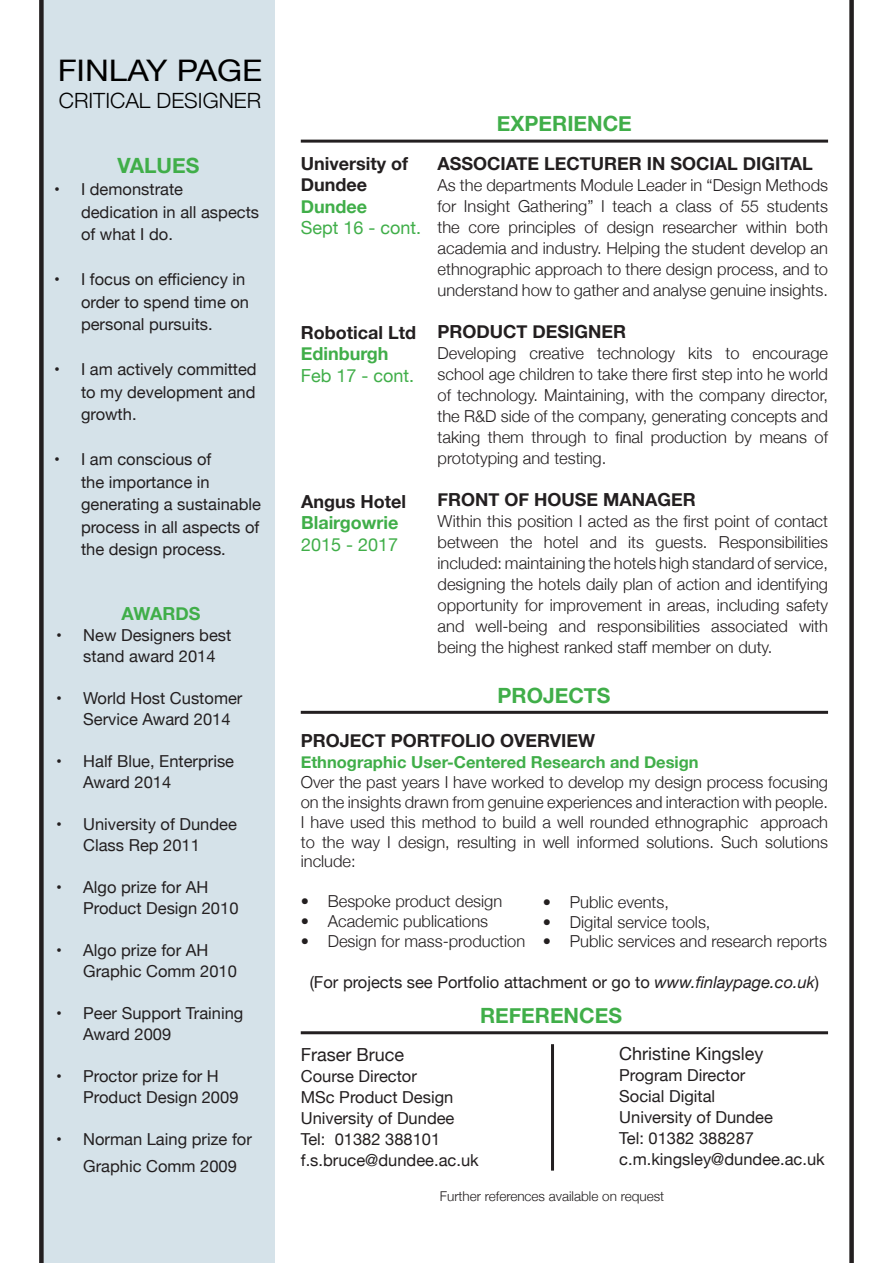
<style>
.page{position:relative;width:893px;height:1263px;background:#fff}
.page>*{position:absolute;margin:0;border:0;box-sizing:border-box;transform-origin:0 0}
.t1{font:29.7px "Helvetica Neue";color:#000;scale:1.11 1}
.t2{font:700 21px "Helvetica Neue";color:#40ae49}
.t3{font:300 21px "Helvetica Neue";color:#000}
.t4{font:700 18px/21.6px "Helvetica Neue";color:#231f20}
.t5{font:700 18px "Helvetica Neue";color:#40ae49}
.t6{font:18px "Helvetica Neue";color:#40ae49}
.t7{font:18px "Helvetica Neue";color:#231f20}
.t8{font:300 16.5px/21px "Helvetica Neue";color:#231f20;text-align:justify}
.t9{font:16.5px/22.5px "Helvetica Neue";color:#231f20}
.t10{font:700 16.5px "Helvetica Neue";color:#40ae49}
.t11{font:300 13.5px "Helvetica Neue";color:#231f20}
.s1{font-style:italic}
</style>
<div class="page">
<div style="left:42px;top:0;width:232px;height:1263px;background:#d5e2e9"></div>
<div style="left:39px;top:0;width:5px;height:1263px;background:#231f20"></div>
<div style="left:849px;top:0;width:5px;height:1263px;background:#231f20"></div>
<hr style="left:301px;top:140px;width:527px;height:3px;background:#231f20">
<hr style="left:301px;top:711px;width:527px;height:3px;background:#231f20">
<hr style="left:301px;top:1031px;width:527px;height:3px;background:#231f20">
<hr style="left:551px;top:1044px;width:3px;height:126px;background:#231f20">
<p class="t1" style="left:58px;top:49px;width:186px">FINLAY PAGE</p>
<p class="t3" style="left:59px;top:84px;width:204px">CRITICAL DESIGNER</p>
<p class="t2" style="left:117px;top:149px;width:83px">VALUES</p>
<p class="t9" style="left:81px;top:179px;width:180px;text-indent:-27px">• I demonstrate dedication in all aspects of what I do.</p>
<p class="t9" style="left:81px;top:269px;width:170px;text-indent:-27px">• I focus on efficiency in order to spend time on personal pursuits.</p>
<p class="t9" style="left:81px;top:359px;width:177px;text-align:justify;text-indent:-27px">• I am actively committed to my development and growth.</p>
<p class="t9" style="left:81px;top:449px;width:181px;text-indent:-27px">• I am conscious of<br>the importance in generating a sustainable process in all aspects of the design process.</p>
<p class="t5" style="left:122px;top:599px;width:80px">AWARDS</p>
<p class="t9" style="left:83px;top:625px;width:150px;line-height:21px;text-indent:-27px">• New Designers best stand award 2014</p>
<p class="t9" style="left:83px;top:688px;width:161px;line-height:21px;text-indent:-27px">• World Host Customer<br>Service Award 2014</p>
<p class="t9" style="left:83px;top:751px;width:152px;line-height:21px;text-indent:-27px">• Half Blue, Enterprise<br>Award 2014</p>
<p class="t9" style="left:83px;top:814px;width:155px;line-height:21px;text-indent:-27px">• University of Dundee<br>Class Rep 2011</p>
<p class="t9" style="left:83px;top:877px;width:157px;line-height:21px;text-indent:-27px">• Algo prize for AH<br>Product Design 2010</p>
<p class="t9" style="left:83px;top:940px;width:155px;line-height:21px;text-indent:-27px">• Algo prize for AH<br>Graphic Comm 2010</p>
<p class="t9" style="left:83px;top:1003px;width:162px;line-height:21px;text-indent:-27px">• Peer Support Training<br>Award 2009</p>
<p class="t9" style="left:83px;top:1066px;width:157px;line-height:21px;text-indent:-27px">• Proctor prize for H<br>Product Design 2009</p>
<p class="t9" style="left:83px;top:1126px;width:170px;line-height:27px;text-indent:-27px">• Norman Laing prize for<br>Graphic Comm 2009</p>
<p class="t4" style="left:301px;top:153px;width:109px">University of<br>Dundee</p>
<p class="t5" style="left:301px;top:192px;width:68px">Dundee</p>
<p class="t6" style="left:301px;top:215px;width:122px">Sept 16 - cont.</p>
<p class="t4" style="left:301px;top:322px;width:117px">Robotical Ltd</p>
<p class="t5" style="left:301px;top:340px;width:89px">Edinburgh</p>
<p class="t6" style="left:301px;top:362px;width:115px">Feb 17 - cont.</p>
<p class="t4" style="left:301px;top:491px;width:106px">Angus Hotel</p>
<p class="t5" style="left:301px;top:509px;width:99px">Blairgowrie</p>
<p class="t6" style="left:301px;top:532px;width:99px">2015 - 2017</p>
<p class="t2" style="left:497px;top:107px;width:136px">EXPERIENCE</p>
<p class="t4" style="left:438px;top:153px;width:377px">ASSOCIATE LECTURER IN SOCIAL DIGITAL</p>
<p class="t8" style="left:438px;top:173px;width:392px">As the departments Module Leader in “Design Methods for Insight Gathering” I teach a class of 55 students the core principles of design researcher within both academia and industry. Helping the student develop an ethnographic approach to there design process, and to understand how to gather and analyse genuine insights.</p>
<p class="t4" style="left:438px;top:321px;width:190px">PRODUCT DESIGNER</p>
<p class="t8" style="left:438px;top:341px;width:392px">Developing creative technology kits to encourage school age children to take there first step into he world of technology. Maintaining, with the company director, the R&amp;D side of the company, generating concepts and taking them through to final production by means of prototyping and testing.</p>
<p class="t4" style="left:438px;top:489px;width:260px">FRONT OF HOUSE MANAGER</p>
<p class="t8" style="left:438px;top:509px;width:392px">Within this position I acted as the first point of contact between the hotel and its guests. Responsibilities included: maintaining the hotels high standard of service, designing the hotels daily plan of action and identifying opportunity for improvement in areas, including safety and well-being and responsibilities associated with being the highest ranked staff member on duty.</p>
<p class="t2" style="left:498px;top:679px;width:114px">PROJECTS</p>
<p class="t4" style="left:301px;top:730px;width:296px">PROJECT PORTFOLIO OVERVIEW</p>
<p class="t10" style="left:301px;top:750px;width:399px">Ethnographic User-Centered Research and Design</p>
<p class="t8" style="left:301px;top:771px;width:529px;line-height:19.8px">Over the past years I have worked to develop my design process focusing on the insights drawn from genuine experiences and interaction with people.<br>I have used this method to build a well rounded ethnographic approach to the way I design, resulting in well informed solutions. Such solutions include:</p>
<p class="t8" style="left:301px;top:889px;width:203px">• Bespoke product design</p>
<p class="t8" style="left:301px;top:909px;width:189px">• Academic publications</p>
<p class="t8" style="left:301px;top:929px;width:226px">• Design for mass-production</p>
<p class="t9" style="left:310px;top:972px;width:511px">(For projects see Portfolio attachment or go to <span class="s1">www.finlaypage.co.uk</span>)</p>
<p class="t8" style="left:543px;top:890px;width:128px">• Public events,</p>
<p class="t8" style="left:543px;top:910px;width:169px">• Digital service tools,</p>
<p class="t8" style="left:543px;top:930px;width:286px">• Public services and research reports</p>
<p class="t2" style="left:480px;top:999px;width:143px">REFERENCES</p>
<p class="t7" style="left:301px;top:1042px;width:105px">Fraser Bruce</p>
<p class="t9" style="left:301px;top:1066px;width:118px">Course Director</p>
<p class="t9" style="left:301px;top:1087px;width:154px">MSc Product Design</p>
<p class="t9" style="left:301px;top:1108px;width:155px">University of Dundee</p>
<p class="t9" style="left:301px;top:1129px;width:141px">Tel: 01382 388101</p>
<p class="t9" style="left:301px;top:1150px;width:179px">f.s.bruce@dundee.ac.uk</p>
<p class="t7" style="left:619px;top:1040px;width:146px">Christine Kingsley</p>
<p class="t9" style="left:619px;top:1065px;width:128px">Program Director</p>
<p class="t9" style="left:619px;top:1086px;width:97px">Social Digital</p>
<p class="t9" style="left:619px;top:1107px;width:155px">University of Dundee</p>
<p class="t9" style="left:619px;top:1128px;width:136px">Tel: 01382 388287</p>
<p class="t9" style="left:619px;top:1149px;width:207px">c.m.kingsley@dundee.ac.uk</p>
<p class="t11" style="left:440px;top:1186px;width:226px">Further references available on request</p>
</div>
